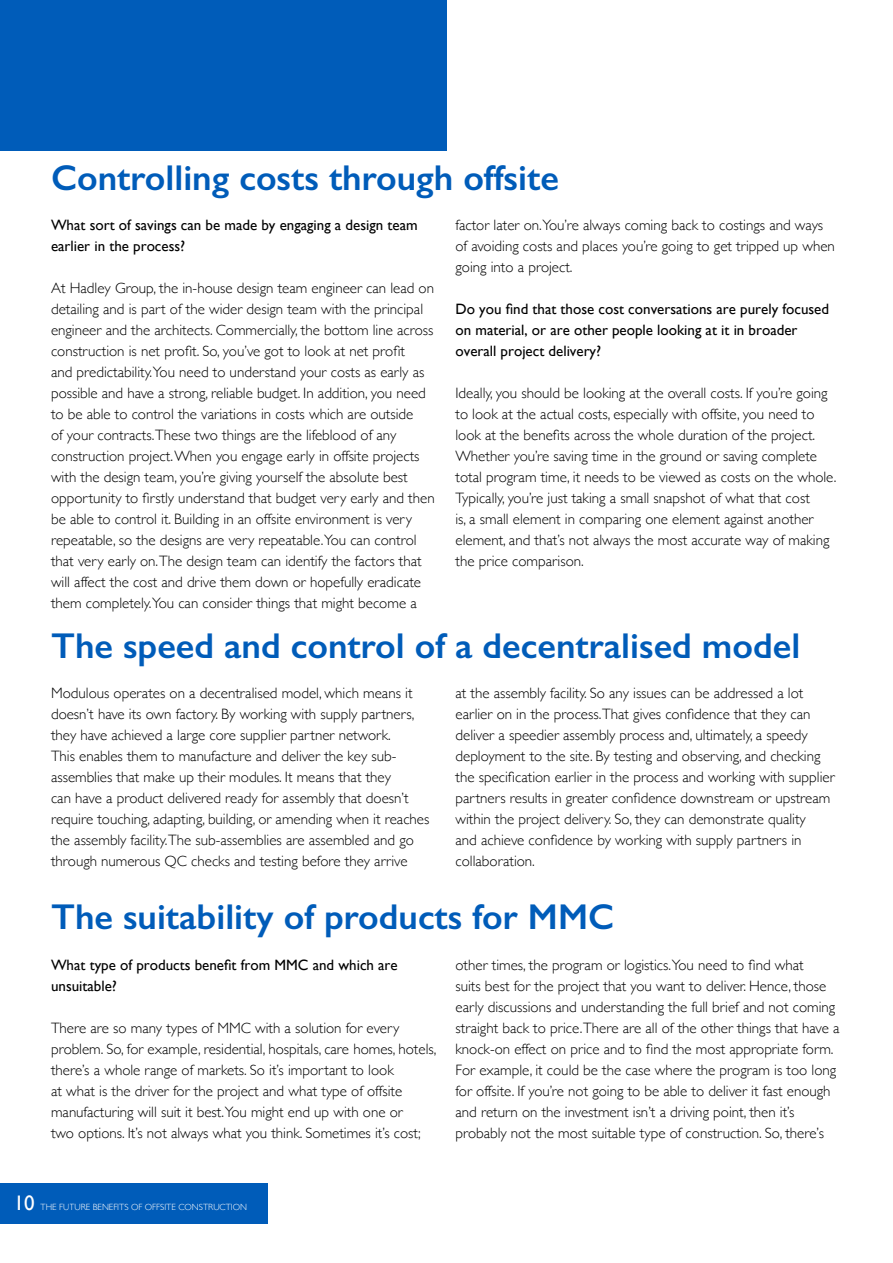
<style>
.page{position:relative;width:893px;height:1263px;background:#fff}
.page>*{position:absolute;margin:0;border:0;box-sizing:border-box;transform-origin:0 0}
.t1{font:600 36px "Gill Sans";color:#005cb9}
.t2{font:21px "Gill Sans";color:#fff}
.t3{font:300 15px/21px "Gill Sans";color:#000}
.t4{font:15px/21px "Gill Sans";color:#000}
.t5{font:300 9px "Gill Sans";color:#fff}
</style>
<div class="page">
<div style="left:0;top:1183px;width:267px;height:41px;background:#005cb9"></div>
<div style="left:0;top:0;width:447px;height:151px;background:#005cb9"></div>
<h1 class="t1" style="left:51px;top:156px;width:509px">Controlling costs through offsite</h1>
<p class="t4" style="left:51px;top:215px;width:368px">What sort of savings can be made by engaging a design team earlier in the process?</p>
<p class="t3" style="left:51px;top:277px;width:385px">At Hadley Group, the in-house design team engineer can lead on detailing and is part of the wider design team with the principal engineer and the architects. Commercially, the bottom line across construction is net profit. So, you’ve got to look at net profit<br>and predictability.You need to understand your costs as early as possible and have a strong, reliable budget. In addition, you need to be able to control the variations in costs which are outside<br>of your contracts.These two things are the lifeblood of any construction project. When you engage early in offsite projects with the design team, you’re giving yourself the absolute best opportunity to firstly understand that budget very early and then be able to control it. Building in an offsite environment is very repeatable, so the designs are very repeatable.You can control that very early on.The design team can identify the factors that will affect the cost and drive them down or hopefully eradicate them completely.You can consider things that might become a</p>
<p class="t3" style="left:455px;top:214px;width:381px">factor later on.You’re always coming back to costings and ways of avoiding costs and places you’re going to get tripped up when going into a project.</p>
<p class="t4" style="left:455px;top:299px;width:375px">Do you find that those cost conversations are purely focused on material, or are other people looking at it in broader overall project delivery?</p>
<p class="t3" style="left:455px;top:382px;width:383px">Ideally, you should be looking at the overall costs. If you’re going to look at the actual costs, especially with offsite, you need to look at the benefits across the whole duration of the project.<br>Whether you’re saving time in the ground or saving complete total program time, it needs to be viewed as costs on the whole.<br>Typically, you’re just taking a small snapshot of what that cost<br>is, a small element in comparing one element against another element, and that’s not always the most accurate way of making the price comparison.</p>
<h1 class="t1" style="left:51px;top:624px;width:751px">The speed and control of a decentralised model</h1>
<p class="t3" style="left:51px;top:682px;width:380px">Modulous operates on a decentralised model, which means it doesn’t have its own factory. By working with supply partners, they have achieved a large core supplier partner network.<br>This enables them to manufacture and deliver the key sub&shy;assemblies that make up their modules. It means that they<br>can have a product delivered ready for assembly that doesn’t require touching, adapting, building, or amending when it reaches the assembly facility.The sub-assemblies are assembled and go through numerous QC checks and testing before they arrive</p>
<p class="t3" style="left:455px;top:682px;width:381px">at the assembly facility. So any issues can be addressed a lot earlier on in the process.That gives confidence that they can deliver a speedier assembly process and, ultimately, a speedy deployment to the site. By testing and observing, and checking the specification earlier in the process and working with supplier partners results in greater confidence downstream or upstream within the project delivery. So, they can demonstrate quality<br>and achieve confidence by working with supply partners in collaboration.</p>
<h1 class="t1" style="left:51px;top:895px;width:565px">The suitability of products for MMC</h1>
<p class="t4" style="left:51px;top:954px;width:348px">What type of products benefit from MMC and which are unsuitable?</p>
<p class="t3" style="left:51px;top:1017px;width:387px">There are so many types of MMC with a solution for every problem. So, for example, residential, hospitals, care homes, hotels, there’s a whole range of markets. So it’s important to look<br>at what is the driver for the project and what type of offsite manufacturing will suit it best.You might end up with one or<br>two options. It’s not always what you think. Sometimes it’s cost;</p>
<p class="t3" style="left:455px;top:954px;width:385px">other times, the program or logistics.You need to find what<br>suits best for the project that you want to deliver. Hence, those early discussions and understanding the full brief and not coming straight back to price.There are all of the other things that have a knock-on effect on price and to find the most appropriate form.<br>For example, it could be the case where the program is too long for offsite. If you’re not going to be able to deliver it fast enough and return on the investment isn’t a driving point, then it’s probably not the most suitable type of construction. So, there’s</p>
<h2 class="t2" style="left:14px;top:1190px;width:23px">10</h2>
<p class="t5" style="left:41px;top:1199px;width:208px">THE FUTURE BENEFITS OF OFFSITE CONSTRUCTION</p>
</div>
